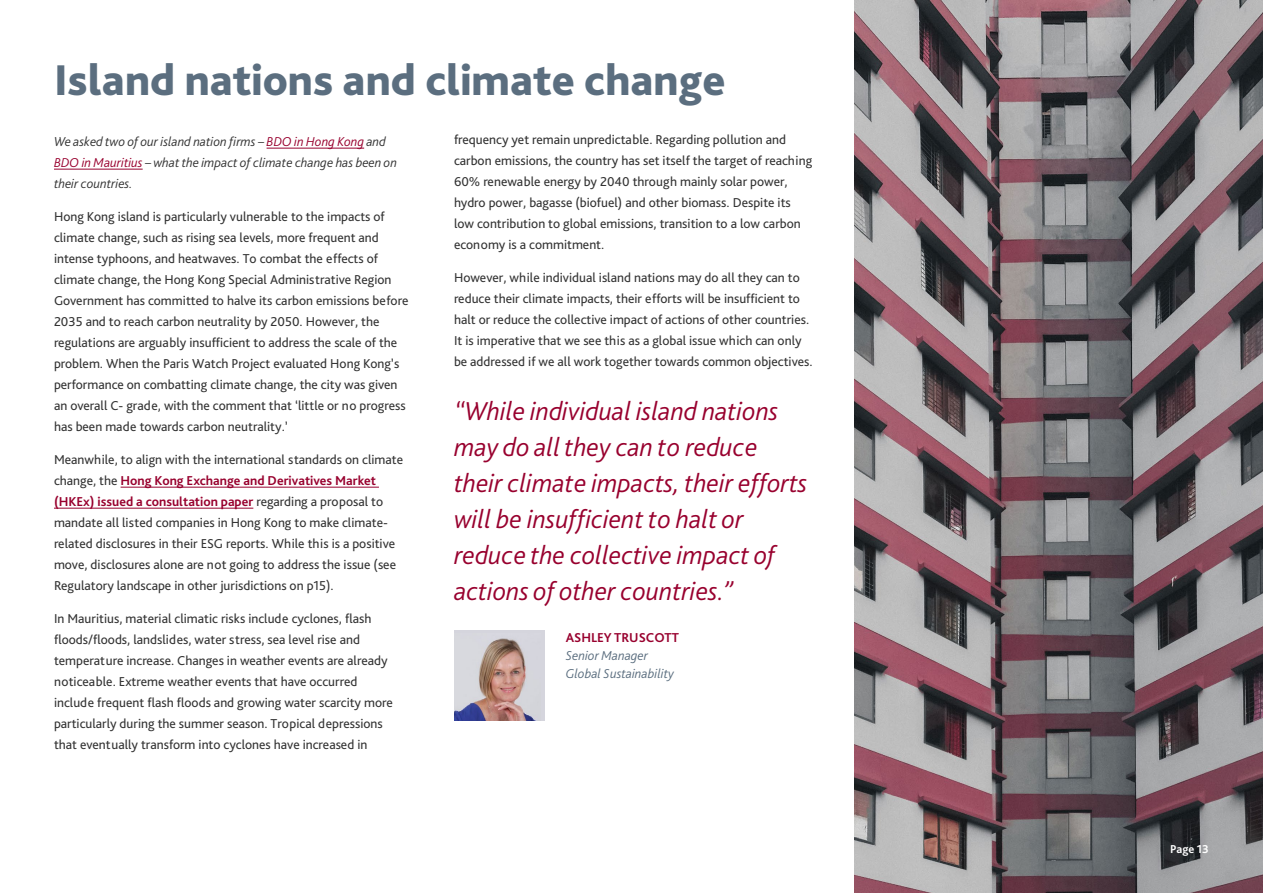
<style>
.page{position:relative;width:1263px;height:893px;background:#fff}
.page>*{position:absolute;margin:0;border:0;box-sizing:border-box;transform-origin:0 0}
.t1{font:800 45px "Bliss 2";color:#5b6e7f}
.t2{font:italic 300 27px/36px "Bliss 2";color:#98002e}
.t3{font:13.5px/21px "Bliss Pro";color:#333}
.t4{font:italic 300 13.5px/21px "Bliss 2";color:#333}
.t5{font:700 13.5px/21px "Bliss 2";color:#98002e}
.t6{font:italic 300 13.5px/18px "Bliss 2";color:#5b6e7f}
.t7{font:700 12px "Bliss 2";color:#fff}
.s1{color:#98002e}
.s2{font-family:"Bliss Pro";font-weight:400;color:#333}
</style>
<div class="page">
<img style="left:854px;top:0;width:409px;height:893px">
<hr style="left:267px;top:148px;width:97px;height:1px;background:#98002e">
<hr style="left:54px;top:169px;width:89px;height:1px;background:#98002e">
<hr style="left:121px;top:487px;width:258px;height:1px;background:#98002e">
<hr style="left:54px;top:508px;width:199px;height:1px;background:#98002e">
<div style="left:454px;top:630px;width:90px;height:90px;background:#d5d5dd"></div>
<img style="left:454px;top:638px;width:81px;height:82px">
<h1 class="t1" style="left:54px;top:52px;width:673px">Island nations and climate change</h1>
<p class="t4" style="left:54px;top:131px;width:344px">We asked two of our island nation firms – <span class="s1">BDO in Hong Kong</span> and<br><span class="s1">BDO in Mauritius</span> – what the impact of climate change has been on their countries.</p>
<p class="t3" style="left:54px;top:206px;width:356px">Hong Kong island is particularly vulnerable to the impacts of climate change, such as rising sea levels, more frequent and intense typhoons, and heatwaves. To combat the effects of climate change, the Hong Kong Special Administrative Region Government has committed to halve its carbon emissions before 2035 and to reach carbon neutrality by 2050. However, the regulations are arguably insufficient to address the scale of the problem. When the Paris Watch Project evaluated Hong Kong’s performance on combatting climate change, the city was given an overall C- grade, with the comment that ‘little or no progress has been made towards carbon neutrality.’</p>
<p class="t3" style="left:54px;top:449px;width:351px">Meanwhile, to align with the international standards on climate</p>
<p class="t5" style="left:54px;top:470px;width:331px"><span class="s2">change, the</span> Hong Kong Exchange and Derivatives Market (HKEx) issued a consultation paper <span class="s2">regarding a proposal to</span></p>
<p class="t3" style="left:54px;top:512px;width:344px">mandate all listed companies in Hong Kong to make climate&shy;related disclosures in their ESG reports. While this is a positive move, disclosures alone are not going to address the issue (see Regulatory landscape in other jurisdictions on p15).</p>
<p class="t3" style="left:54px;top:608px;width:340px">In Mauritius, material climatic risks include cyclones, flash floods/floods, landslides, water stress, sea level rise and temperature increase. Changes in weather events are already noticeable. Extreme weather events that have occurred include frequent flash floods and growing water scarcity more particularly during the summer season. Tropical depressions that eventually transform into cyclones have increased in</p>
<p class="t3" style="left:454px;top:128px;width:360px">frequency yet remain unpredictable. Regarding pollution and carbon emissions, the country has set itself the target of reaching 60% renewable energy by 2040 through mainly solar power, hydro power, bagasse (biofuel) and other biomass. Despite its low contribution to global emissions, transition to a low carbon economy is a commitment.</p>
<p class="t3" style="left:454px;top:266px;width:360px">However, while individual island nations may do all they can to reduce their climate impacts, their efforts will be insufficient to halt or reduce the collective impact of actions of other countries.<br>It is imperative that we see this as a global issue which can only be addressed if we all work together towards common objectives.</p>
<h2 class="t2" style="left:454px;top:392px;width:355px">“While individual island nations may do all they can to reduce their climate impacts, their efforts will be insufficient to halt or reduce the collective impact of actions of other countries.”</h2>
<p class="t5" style="left:566px;top:627px;width:115px">ASHLEY TRUSCOTT</p>
<p class="t6" style="left:566px;top:646px;width:110px">Senior Manager<br>Global Sustainability</p>
<p class="t7" style="left:1170px;top:842px;width:40px">Page 13</p>
</div>
